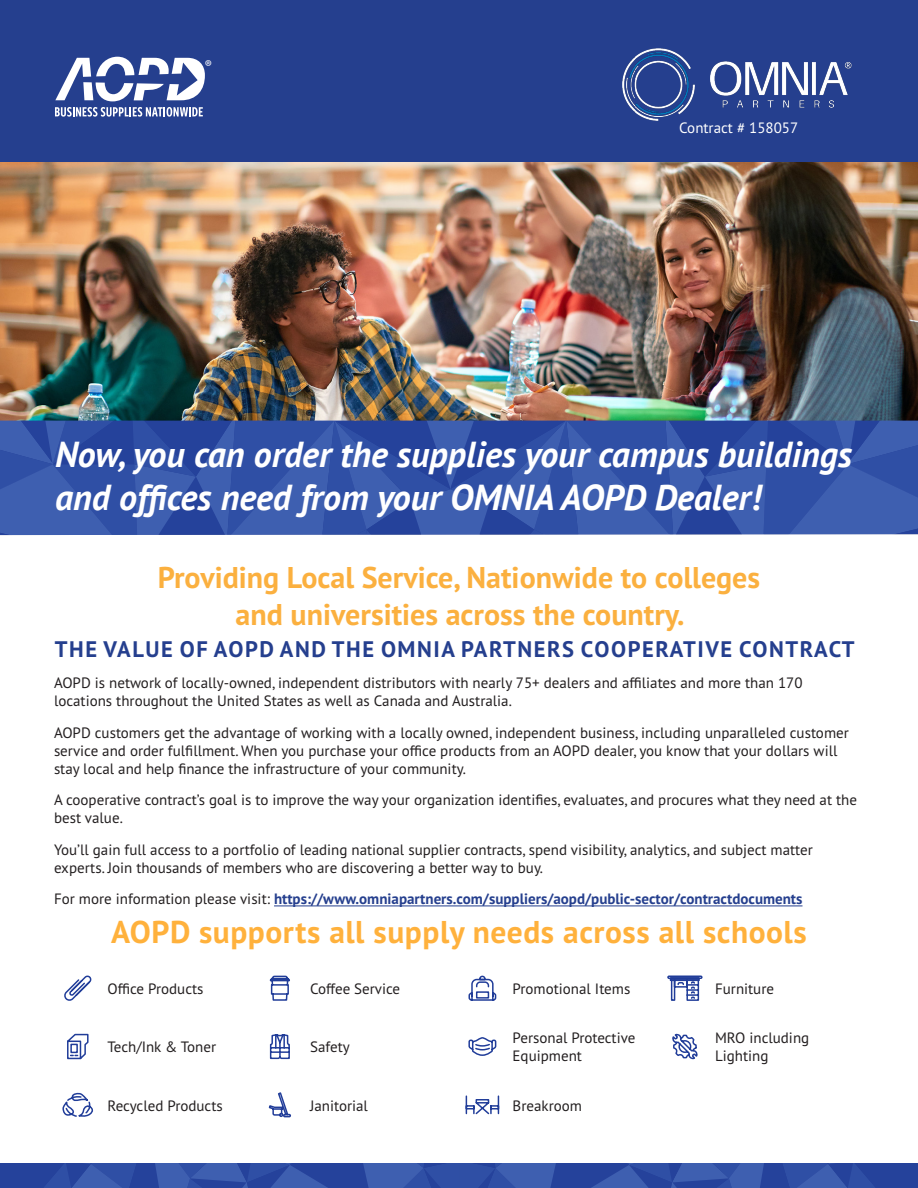
<style>
.page{position:relative;width:918px;height:1188px;background:#fff}
.page>*{position:absolute;margin:0;border:0;box-sizing:border-box;transform-origin:0 0}
.t1{font:italic 700 36px/43.2px "PT Sans";color:#fff}
.t2{font:700 31.5px "PT Sans Pro";letter-spacing:.015em;color:#ffb13c}
.t3{font:700 30px/37.2px "PT Sans Pro";color:#fbb03f;text-align:center}
.t4{font:700 22.5px "PT Sans Pro";letter-spacing:.07em;color:#253f8e}
.t5{font:17.4px "Myriad Pro";color:#fff}
.t6{font:15px/18px "PT Sans Pro";color:#231f20}
.t7{font:700 15px "PT Sans Pro";color:#253f8e}
.t8{font:15px "PT Sans Pro";color:#fff}
.s1{font-weight:400;color:#231f20}
</style>
<div class="page">
<img style="left:0;top:162px;width:918px;height:259px">
<div style="left:0;top:0;width:918px;height:162px;background:#253f8e"></div>
<svg style="left:0;top:421px;width:918px;height:114px;background:#3353a7"></svg>
<svg style="left:55px;top:57px;width:150px;height:44px"></svg>
<svg style="left:55px;top:107px;width:148px;height:10px"></svg>
<svg style="left:0;top:1163px;width:918px;height:25px;background:#304fa4"></svg>
<hr style="left:274px;top:906px;width:529px;height:1px;background:#253f8e">
<img style="left:622px;top:48px;width:230px;height:73px">
<svg style="left:64px;top:975px;width:28px;height:26px"></svg>
<svg style="left:269px;top:975px;width:21px;height:26px"></svg>
<svg style="left:468px;top:975px;width:29px;height:26px"></svg>
<svg style="left:667px;top:975px;width:36px;height:26px"></svg>
<svg style="left:67px;top:1033px;width:22px;height:27px"></svg>
<svg style="left:269px;top:1034px;width:21px;height:26px"></svg>
<svg style="left:468px;top:1037px;width:29px;height:19px"></svg>
<svg style="left:672px;top:1033px;width:26px;height:27px"></svg>
<svg style="left:62px;top:1093px;width:32px;height:24px"></svg>
<svg style="left:268px;top:1092px;width:23px;height:26px"></svg>
<svg style="left:465px;top:1095px;width:35px;height:20px"></svg>
<p class="t5" style="left:205px;top:57px;width:9px">®</p>
<p class="t8" style="left:679px;top:118px;width:120px">Contract # 158057</p>
<p class="t1" style="left:55px;top:432px;width:799px">Now, you can order the supplies your campus buildings and offices need from your OMNIA AOPD Dealer!</p>
<p class="t3" style="left:158px;top:558px;width:604px">Providing Local Service, Nationwide to colleges and universities across the country.</p>
<p class="t4" style="left:55px;top:634px;width:801px">THE VALUE OF AOPD AND THE OMNIA PARTNERS COOPERATIVE CONTRACT</p>
<p class="t6" style="left:54px;top:674px;width:750px">AOPD is network of locally-owned, independent distributors with nearly 75+ dealers and affiliates and more than 170 locations throughout the United States as well as Canada and Australia.</p>
<p class="t6" style="left:54px;top:723px;width:796px">AOPD customers get the advantage of working with a locally owned, independent business, including unparalleled customer service and order fulfillment. When you purchase your office products from an AOPD dealer, you know that your dollars will stay local and help finance the infrastructure of your community.</p>
<p class="t6" style="left:54px;top:791px;width:805px">A cooperative contract’s goal is to improve the way your organization identifies, evaluates, and procures what they need at the best value.</p>
<p class="t6" style="left:54px;top:840px;width:760px">You’ll gain full access to a portfolio of leading national supplier contracts, spend visibility, analytics, and subject matter experts. Join thousands of members who are discovering a better way to buy.</p>
<p class="t7" style="left:54px;top:889px;width:750px"><span class="s1">For more information please visit:</span> https://www.omniapartners.com/suppliers/aopd/public-sector/contractdocuments</p>
<p class="t2" style="left:111px;top:911px;width:697px">AOPD supports all supply needs across all schools</p>
<p class="t6" style="left:108px;top:979px;width:97px">Office Products</p>
<p class="t6" style="left:310px;top:979px;width:92px">Coffee Service</p>
<p class="t6" style="left:513px;top:979px;width:119px">Promotional Items</p>
<p class="t6" style="left:715px;top:979px;width:61px">Furniture</p>
<p class="t6" style="left:108px;top:1038px;width:110px">Tech/Ink &amp; Toner</p>
<p class="t6" style="left:310px;top:1038px;width:41px">Safety</p>
<p class="t6" style="left:513px;top:1029px;width:124px">Personal Protective<br>Equipment</p>
<p class="t6" style="left:715px;top:1029px;width:96px">MRO including<br>Lighting</p>
<p class="t6" style="left:108px;top:1096px;width:117px">Recycled Products</p>
<p class="t6" style="left:310px;top:1096px;width:59px">Janitorial</p>
<p class="t6" style="left:513px;top:1096px;width:71px">Breakroom</p>
</div>
